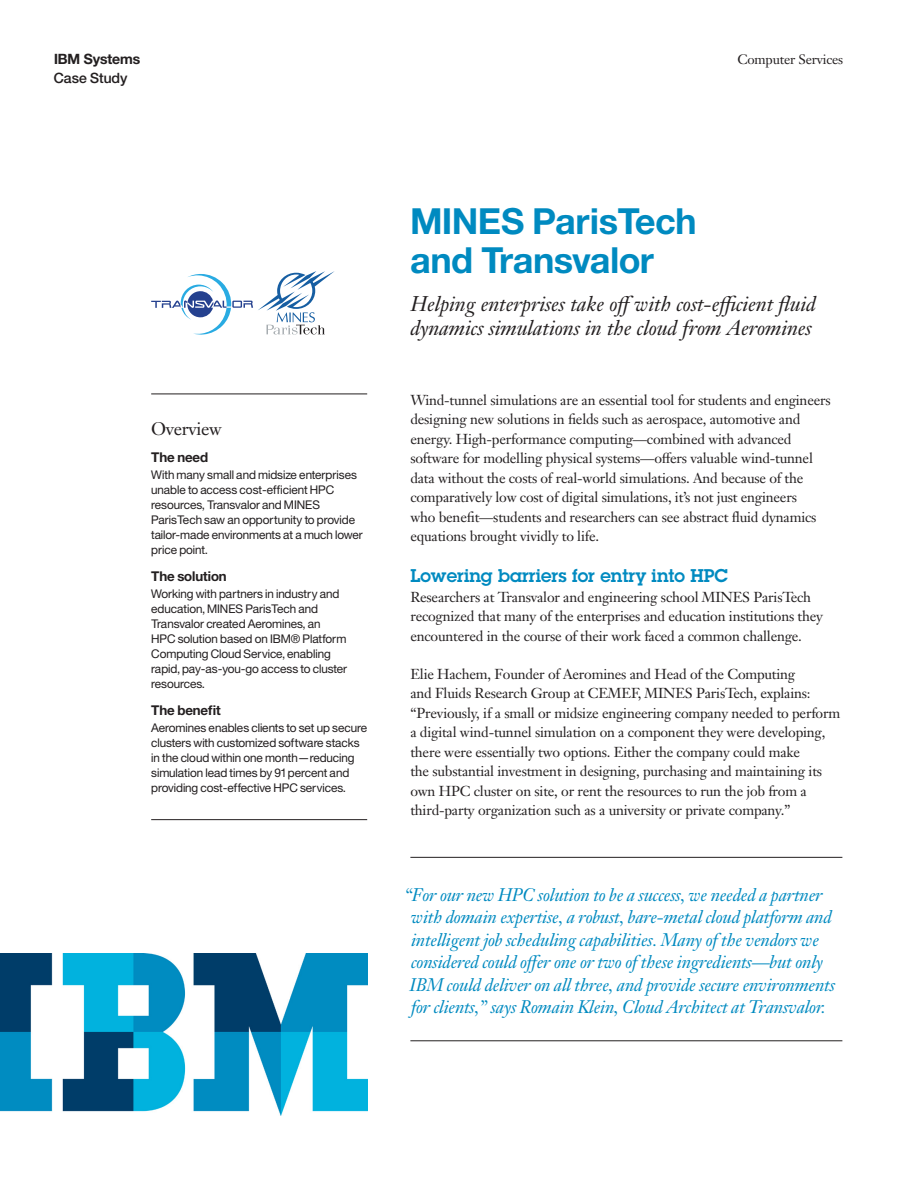
<style>
.page{position:relative;width:918px;height:1188px;background:#fff}
.page>*{position:absolute;margin:0;border:0;box-sizing:border-box;transform-origin:0 0}
._1A_title__color{font:36px/39px "Helv Neue Boldfor IBM";color:#008ac0}
._1B_subtitle{font:italic 21px/24px "Janson Text LT Pro";letter-spacing:-.005em;color:#231f20}
._3E_highlight_Client{font:italic 18px/22.5px "Janson Text LT Pro";letter-spacing:-.01em;color:#008ac0}
._2A_head__color{font:600 18px "Lubalin Graph Std";color:#008ac0}
._3A_highlight_head{font:18px "Janson Text LT Pro";letter-spacing:-.02em;color:#231f20}
._2C_body{font:14.25px/19.5px "Janson Text LT Pro";letter-spacing:-.015em;color:#231f20}
.t1{font:14.25px "Helv Neue Boldfor IBM";color:#231f20}
.t2{font:14.25px "Helv Neue Mediumfor IBM";color:#231f20}
._3B_highlight_subhea{font:13.5px "Helv Neue Boldfor IBM";letter-spacing:-.005em;color:#231f20}
.t3{font:13.5px "Janson Text LT Pro";letter-spacing:-.015em;color:#231f20}
._3C_highlight_body{font:12px/15px "Helv Neue Romanfor IBM";letter-spacing:-.005em;color:#231f20}
</style>
<div class="page">
<hr style="left:151px;top:394px;width:216px;height:1px;background:#231f20">
<hr style="left:151px;top:819px;width:216px;height:1px;background:#231f20">
<img style="left:0;top:954px;width:367px;height:162px">
<hr style="left:410px;top:857px;width:432px;height:1px;background:#231f20">
<hr style="left:410px;top:1040px;width:432px;height:1px;background:#231f20">
<svg style="left:151px;top:271px;width:184px;height:64px"></svg>
<p class="t1" style="left:54px;top:50px;width:88px">IBM Systems</p>
<p class="t3" style="left:737px;top:51px;width:107px">Computer Services</p>
<p class="t2" style="left:54px;top:70px;width:75px">Case Study</p>
<p class="_3A_highlight_head" style="left:151px;top:417px;width:72px">Overview</p>
<p class="_3B_highlight_subhea" style="left:151px;top:448px;width:59px">The need</p>
<p class="_3C_highlight_body" style="left:151px;top:467px;width:213px">With many small and midsize enterprises unable to access cost-efficient HPC resources, Transvalor and MINES ParisTech saw an opportunity to provide tailor-made environments at a much lower price point.</p>
<p class="_3B_highlight_subhea" style="left:151px;top:568px;width:77px">The solution</p>
<p class="_3C_highlight_body" style="left:151px;top:586px;width:197px">Working with partners in industry and education, MINES ParisTech and<br>Transvalor created Aeromines, an<br>HPC solution based on IBM® Platform<br>Computing Cloud Service, enabling rapid, pay-as-you-go access to cluster resources.</p>
<p class="_3B_highlight_subhea" style="left:151px;top:702px;width:71px">The benefit</p>
<p class="_3C_highlight_body" style="left:151px;top:720px;width:218px">Aeromines enables clients to set up secure clusters with customized software stacks in the cloud within one month—reducing simulation lead times by 91 percent and providing cost-effective HPC services.</p>
<p class="_1A_title__color" style="left:410px;top:201px;width:288px">MINES ParisTech and Transvalor</p>
<p class="_1B_subtitle" style="left:410px;top:292px;width:407px">Helping enterprises take offwith cost-efficient fluid dynamics simulations in the cloud from Aeromines</p>
<p class="_2C_body" style="left:410px;top:390px;width:422px">Wind-tunnel simulations are an essential tool for students and engineers designing new solutions in fields such as aerospace, automotive and energy. High-performance computing—combined with advanced software for modelling physical systems—offers valuable wind-tunnel data without the costs of real-world simulations. And because of the comparatively low cost of digital simulations, it’s not just engineers<br>who benefit—students and researchers can see abstract fluid dynamics equations brought vividly to life.</p>
<p class="_2A_head__color" style="left:410px;top:564px;width:319px">Lowering barriers for entry into HPC</p>
<p class="_2C_body" style="left:410px;top:587px;width:414px">Researchers at Transvalor and engineering school MINES ParisTech recognized that many of the enterprises and education institutions they encountered in the course of their work faced a common challenge.</p>
<p class="_2C_body" style="left:410px;top:664px;width:431px">Elie Hachem, Founder of Aeromines and Head of the Computing<br>and Fluids Research Group at CEMEF, MINES ParisTech, explains: “Previously, if a small or midsize engineering company needed to perform a digital wind-tunnel simulation on a component they were developing, there were essentially two options. Either the company could make<br>the substantial investment in designing, purchasing and maintaining its own HPC cluster on site, or rent the resources to run the job from a third-party organization such as a university or private company.”</p>
<p class="_3E_highlight_Client" style="left:410px;top:883px;width:427px;text-indent:-5px">“For our new HPC solution to be a success, we needed a partner with domain expertise, a robust, bare-metal cloud platform and intelligent job scheduling capabilities. Many of the vendors we considered could offer one or two of these ingredients—but only IBM could deliver on all three, and provide secure environments for clients,” says Romain Klein, Cloud Architect at Transvalor.</p>
</div>
